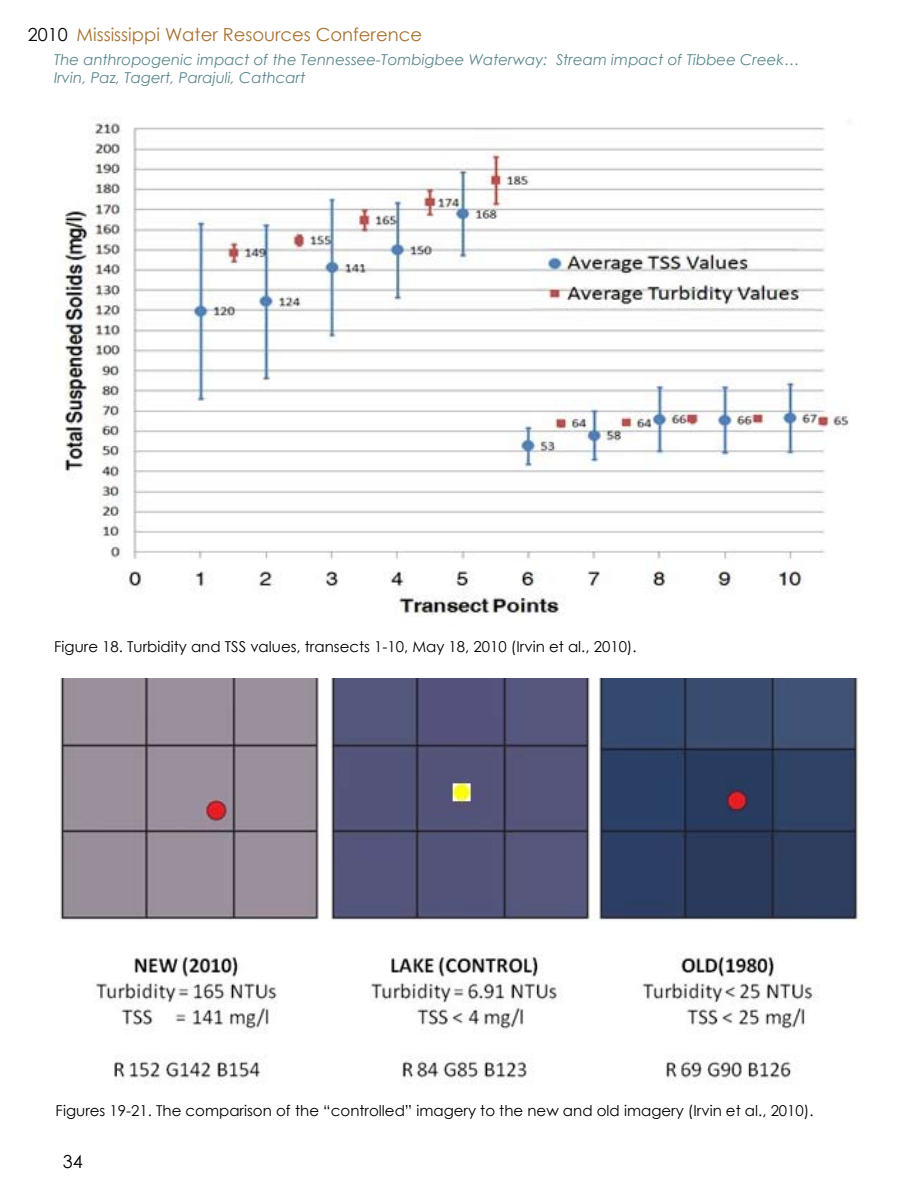
<style>
.page{position:relative;width:918px;height:1188px;background:#fff}
.page>*{position:absolute;margin:0;border:0;box-sizing:border-box;transform-origin:0 0}
.t1{font:18px "Century Gothic";color:#a67233}
.t2{font:18px "Century Gothic";color:#000}
.t3{font:15px "Century Gothic";color:#000}
.t4{font:italic 15px/18px "Century Gothic";color:#5a878c}
.s1{color:#000}
</style>
<div class="page">
<img style="left:54px;top:118px;width:795px;height:498px">
<img style="left:60px;top:679px;width:801px;height:404px">
<p class="t1" style="left:28px;top:21px;width:396px"><span class="s1">2010</span> Mississippi Water Resources Conference</p>
<p class="t4" style="left:54px;top:51px;width:747px">The anthropogenic impact of the Tennessee-Tombigbee Waterway: Stream impact of Tibbee Creek…<br>Irvin, Paz, Tagert, Parajuli, Cathcart</p>
<p class="t3" style="left:54px;top:636px;width:584px">Figure 18. Turbidity and TSS values, transects 1-10, May 18, 2010 (Irvin et al., 2010).</p>
<p class="t3" style="left:56px;top:1100px;width:760px">Figures 19-21. The comparison of the “controlled” imagery to the new and old imagery (Irvin et al., 2010).</p>
<p class="t2" style="left:63px;top:1149px;width:21px">34</p>
</div>
